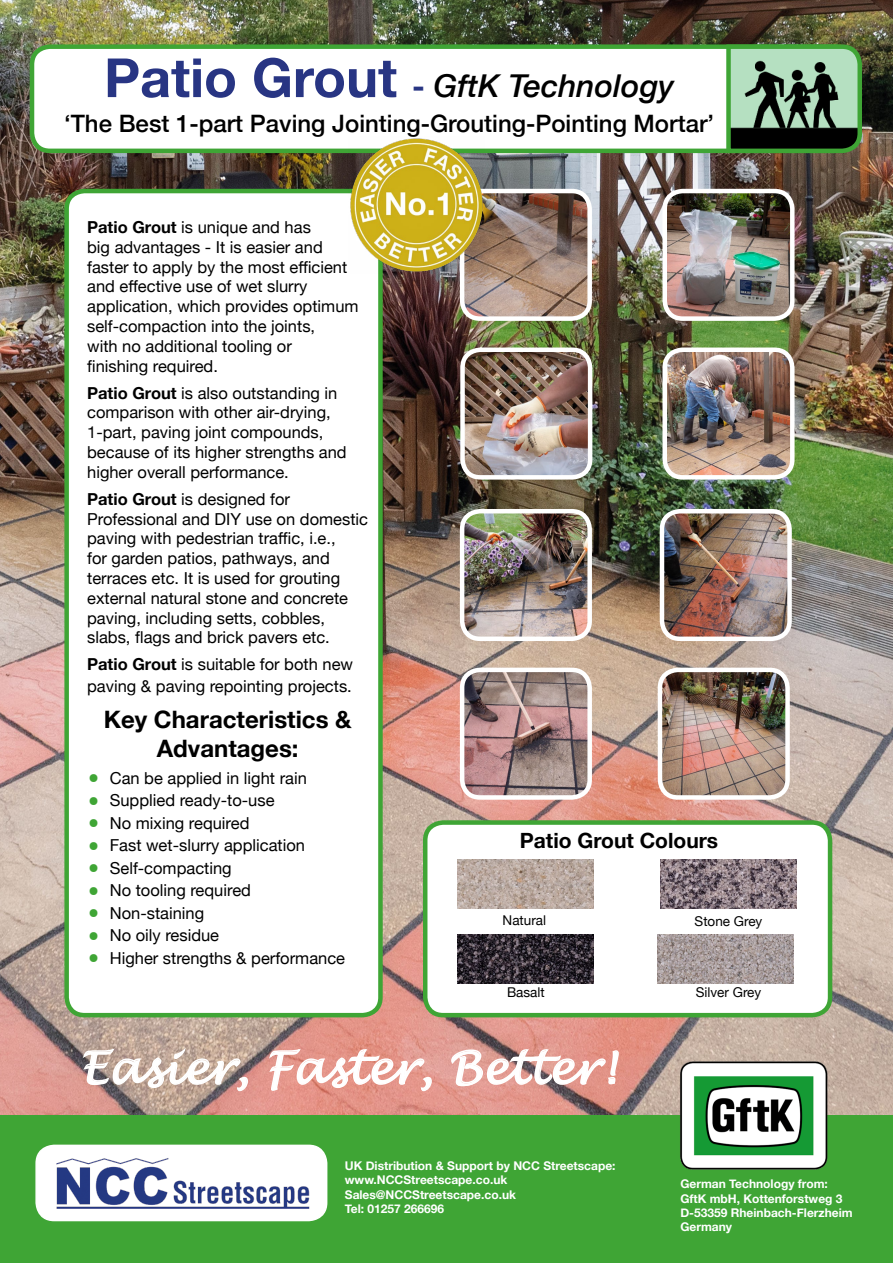
<style>
.page{position:relative;width:893px;height:1263px;background:#fff}
.page>*{position:absolute;margin:0;border:0;box-sizing:border-box;transform-origin:0 0}
.t1{font:italic 45px "Lucida Handwriting";color:#fff}
.t2{font:italic 500 31.5px "Helvetica Neue";color:#000}
.t3{font:500 24px "Helvetica Neue";color:#000}
.t4{font:700 24px/28.8px "Helvetica Neue";color:#000;text-align:center}
.t5{font:700 21px "Helvetica Neue";color:#000}
.t6{font:16.5px/19.8px "Helvetica Neue";color:#000}
.t7{font:13.5px "Helvetica Neue";color:#000}
.t8{font:700 12px/14.4px "Helvetica Neue";color:#fff}
.s1{font-weight:700;font-style:normal;font-size:54px;color:#283583}
.s2{font-weight:700;font-style:normal;color:#283583}
.s3{font-weight:700}
.s4{font-size:36px;color:#3fa535}
</style>
<div class="page">
<img style="left:0;top:0;width:893px;height:1115px">
<div style="left:0;top:1115px;width:893px;height:148px;background:#3fa535"></div>
<div style="left:67px;top:191px;width:313px;height:824px;background:#fff;border-radius:18px"></div>
<div style="left:64px;top:189px;width:319px;height:828px;border:4px solid #3fa535;border-radius:18px"></div>
<img style="left:462px;top:191px;width:128px;height:127px">
<div style="left:460px;top:189px;width:132px;height:132px;border:4px solid #fff;border-radius:18px"></div>
<img style="left:665px;top:191px;width:127px;height:128px">
<div style="left:662px;top:189px;width:132px;height:132px;border:4px solid #fff;border-radius:18px"></div>
<img style="left:463px;top:350px;width:127px;height:127px">
<div style="left:460px;top:347px;width:132px;height:133px;border:4px solid #fff;border-radius:18px"></div>
<img style="left:665px;top:350px;width:127px;height:127px">
<div style="left:662px;top:347px;width:132px;height:133px;border:4px solid #fff;border-radius:18px"></div>
<img style="left:462px;top:511px;width:128px;height:128px">
<div style="left:460px;top:509px;width:132px;height:132px;border:4px solid #fff;border-radius:18px"></div>
<img style="left:662px;top:511px;width:127px;height:128px">
<div style="left:660px;top:509px;width:132px;height:132px;border:4px solid #fff;border-radius:18px"></div>
<img style="left:462px;top:670px;width:128px;height:127px">
<div style="left:460px;top:668px;width:132px;height:132px;border:4px solid #fff;border-radius:18px"></div>
<img style="left:660px;top:670px;width:127px;height:127px">
<div style="left:658px;top:668px;width:132px;height:132px;border:4px solid #fff;border-radius:18px"></div>
<div style="left:425px;top:822px;width:405px;height:193px;background:#fff;border-radius:18px"></div>
<div style="left:423px;top:820px;width:409px;height:197px;border:4px solid #3fa535;border-radius:18px"></div>
<img style="left:458px;top:859px;width:136px;height:49px">
<img style="left:658px;top:934px;width:136px;height:49px">
<img style="left:660px;top:859px;width:136px;height:49px">
<img style="left:458px;top:934px;width:136px;height:49px">
<img style="left:675px;top:1060px;width:157px;height:111px">
<svg style="left:81px;top:1045px;width:168px;height:47px;background:#c1aca2"></svg>
<svg style="left:268px;top:1047px;width:165px;height:45px;background:#e7a89f"></svg>
<svg style="left:450px;top:1048px;width:170px;height:49px;background:#daa39c"></svg>
<div style="left:32px;top:47px;width:820px;height:104px;background:#fff;border-radius:18px"></div>
<div style="left:30px;top:44px;width:825px;height:109px;border:4px solid #3fa535;border-radius:18px"></div>
<svg style="left:724px;top:42px;width:140px;height:113px;background:#648567"></svg>
<div style="left:36px;top:1145px;width:291px;height:75px;background:#fff;border-radius:18px"></div>
<div style="left:35px;top:1144px;width:292px;height:77px;border:2px solid #fff;border-radius:18px"></div>
<img style="left:56px;top:1157px;width:277px;height:58px">
<img style="left:348px;top:138px;width:136px;height:135px">
<h2 class="t2" style="left:104px;top:59px;width:571px"><span class="s1">Patio Grout</span> <span class="s2">-</span> GftK Technology</h2>
<h3 class="t3" style="left:64px;top:104px;width:652px">‘The Best 1-part Paving Jointing-Grouting-Pointing Mortar’</h3>
<p class="t6" style="left:87px;top:218px;width:273px"><span class="s3">Patio Grout</span> is unique and has<br>big advantages - It is easier and faster to apply by the most efficient and effective use of wet slurry application, which provides optimum self-compaction into the joints,<br>with no additional tooling or<br>finishing required.</p>
<p class="t6" style="left:87px;top:384px;width:261px"><span class="s3">Patio Grout</span> is also outstanding in comparison with other air-drying, 1-part, paving joint compounds, because of its higher strengths and higher overall performance.</p>
<p class="t6" style="left:87px;top:490px;width:282px"><span class="s3">Patio Grout</span> is designed for Professional and DIY use on domestic paving with pedestrian traffic, i.e.,<br>for garden patios, pathways, and terraces etc. It is used for grouting external natural stone and concrete paving, including setts, cobbles, slabs, flags and brick pavers etc.</p>
<p class="t6" style="left:87px;top:655px;width:267px;line-height:21.6px"><span class="s3">Patio Grout</span> is suitable for both new paving &amp; paving repointing projects.</p>
<h3 class="t4" style="left:104px;top:706px;width:249px">Key Characteristics &amp;<br>Advantages:</h3>
<p class="t6" style="left:87px;top:769px;width:221px"><span class="s4">•</span> Can be applied in light rain</p>
<p class="t6" style="left:87px;top:791px;width:189px"><span class="s4">•</span> Supplied ready-to-use</p>
<p class="t6" style="left:87px;top:814px;width:164px"><span class="s4">•</span> No mixing required</p>
<p class="t6" style="left:87px;top:836px;width:219px"><span class="s4">•</span> Fast wet-slurry application</p>
<p class="t6" style="left:87px;top:859px;width:146px"><span class="s4">•</span> Self-compacting</p>
<p class="t6" style="left:87px;top:881px;width:165px"><span class="s4">•</span> No tooling required</p>
<p class="t6" style="left:87px;top:904px;width:119px"><span class="s4">•</span> Non-staining</p>
<p class="t6" style="left:87px;top:926px;width:134px"><span class="s4">•</span> No oily residue</p>
<p class="t6" style="left:87px;top:949px;width:259px"><span class="s4">•</span> Higher strengths &amp; performance</p>
<p class="t5" style="left:520px;top:824px;width:200px">Patio Grout Colours</p>
<p class="t7" style="left:503px;top:910px;width:45px">Natural</p>
<p class="t7" style="left:695px;top:911px;width:69px">Stone Grey</p>
<p class="t7" style="left:507px;top:983px;width:39px">Basalt</p>
<p class="t7" style="left:696px;top:983px;width:67px">Silver Grey</p>
<h1 class="t1" style="left:80px;top:1040px;width:537px">Easier, Faster, Better!</h1>
<p class="t8" style="left:345px;top:1158px;width:272px">UK Distribution &amp; Support by NCC Streetscape: www.NCCStreetscape.co.uk<br>Sales@NCCStreetscape.co.uk<br>Tel: 01257 266696</p>
<p class="t8" style="left:680px;top:1177px;width:174px">German Technology from:<br>GftK mbH, Kottenforstweg 3<br>D-53359 Rheinbach-Flerzheim<br>Germany</p>
</div>
